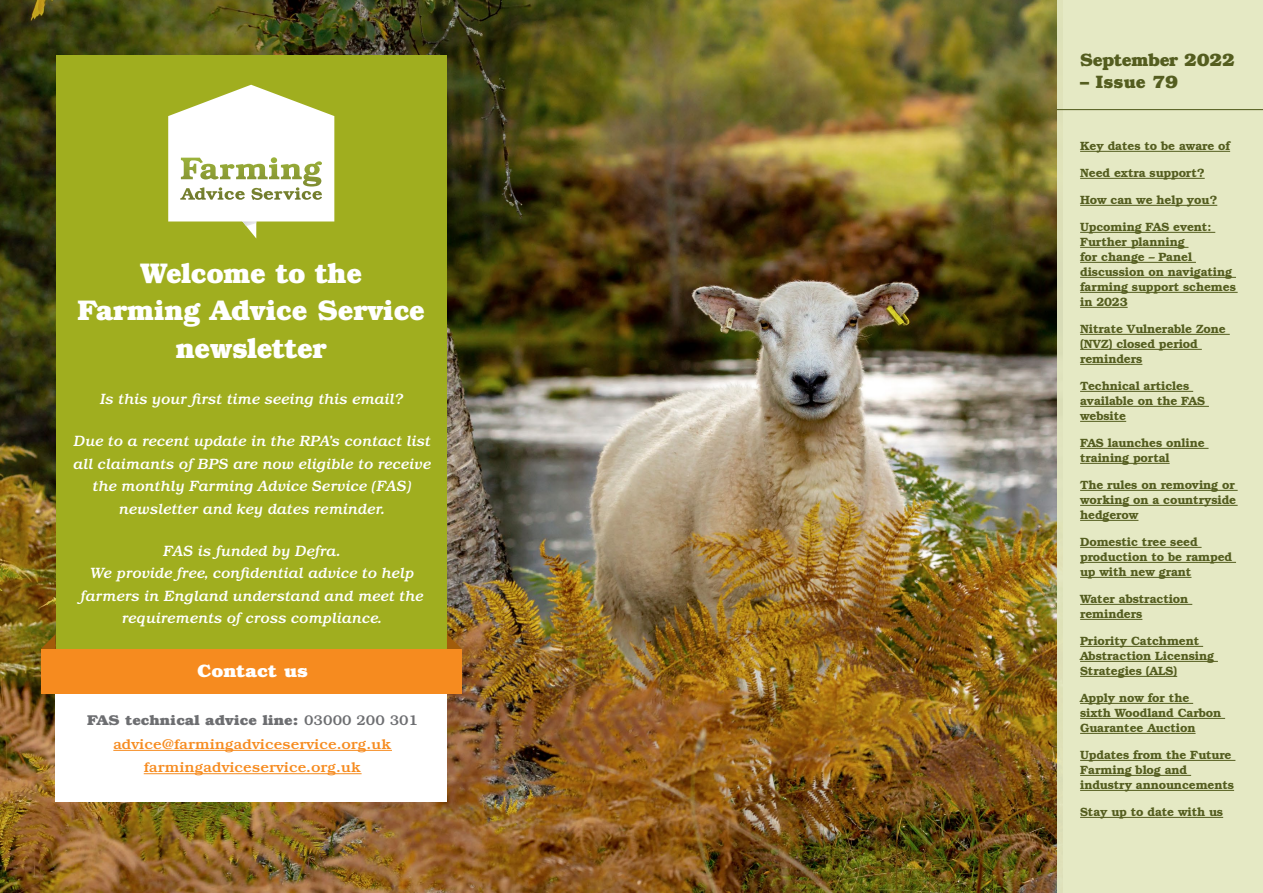
<style>
.page{position:relative;width:1263px;height:893px;background:#fff}
.page>*{position:absolute;margin:0;border:0;box-sizing:border-box;transform-origin:0 0}
.t1{font:700 28.5px/37.5px "Bookman Std";letter-spacing:-.01em;color:#fff;text-align:center}
.t2{font:700 18px "Bookman Std";letter-spacing:-.02em;color:#545d1f}
.t3{font:700 18px "Bookman Std";color:#fff;scale:1.09 1}
.t4{font:italic 500 15px/22.5px "Bookman Std";color:#fff;text-align:center}
.t5{font:500 14.25px/23.4px "Bookman Std";color:#f68b1f;text-align:center;scale:1.09 1}
.t6{font:600 12px/15px "Bookman Std";letter-spacing:-.01em;color:#545d1f}
.s1{font-weight:700;color:#6d6e71}
.s2{color:#6d6e71}
</style>
<div class="page">
<img style="left:0;top:0;width:1058px;height:893px">
<div style="left:1058px;top:0;width:205px;height:893px;background:#e4e8c1"></div>
<div style="left:56px;top:56px;width:391px;height:624px;background:#a0ae1f"></div>
<div style="left:56px;top:676px;width:391px;height:126px;background:#fff"></div>
<svg style="left:447px;top:634px;width:15px;height:15px"></svg>
<svg style="left:41px;top:634px;width:15px;height:15px"></svg>
<div style="left:41px;top:649px;width:421px;height:44px;background:#f68b1f"></div>
<hr style="left:1080px;top:151px;width:150px;height:1px;background:#545d1f">
<hr style="left:1080px;top:178px;width:125px;height:1px;background:#545d1f">
<hr style="left:1080px;top:205px;width:137px;height:1px;background:#545d1f">
<hr style="left:1080px;top:232px;width:135px;height:1px;background:#545d1f">
<hr style="left:1080px;top:247px;width:108px;height:1px;background:#545d1f">
<hr style="left:1080px;top:262px;width:116px;height:1px;background:#545d1f">
<hr style="left:1080px;top:277px;width:156px;height:1px;background:#545d1f">
<hr style="left:1080px;top:292px;width:158px;height:1px;background:#545d1f">
<hr style="left:1080px;top:307px;width:48px;height:1px;background:#545d1f">
<hr style="left:1080px;top:334px;width:150px;height:1px;background:#545d1f">
<hr style="left:1080px;top:349px;width:122px;height:1px;background:#545d1f">
<hr style="left:1080px;top:364px;width:62px;height:1px;background:#545d1f">
<hr style="left:1080px;top:391px;width:113px;height:1px;background:#545d1f">
<hr style="left:1080px;top:406px;width:129px;height:1px;background:#545d1f">
<hr style="left:1080px;top:421px;width:46px;height:1px;background:#545d1f">
<hr style="left:1080px;top:448px;width:128px;height:1px;background:#545d1f">
<hr style="left:1080px;top:463px;width:90px;height:1px;background:#545d1f">
<hr style="left:1080px;top:490px;width:158px;height:1px;background:#545d1f">
<hr style="left:1080px;top:505px;width:158px;height:1px;background:#545d1f">
<hr style="left:1080px;top:520px;width:58px;height:1px;background:#545d1f">
<hr style="left:1080px;top:547px;width:121px;height:1px;background:#545d1f">
<hr style="left:1080px;top:562px;width:156px;height:1px;background:#545d1f">
<hr style="left:1080px;top:577px;width:111px;height:1px;background:#545d1f">
<hr style="left:1080px;top:604px;width:112px;height:1px;background:#545d1f">
<hr style="left:1080px;top:619px;width:62px;height:1px;background:#545d1f">
<hr style="left:1080px;top:646px;width:123px;height:1px;background:#545d1f">
<hr style="left:1080px;top:661px;width:138px;height:1px;background:#545d1f">
<hr style="left:1080px;top:676px;width:97px;height:1px;background:#545d1f">
<hr style="left:1080px;top:703px;width:113px;height:1px;background:#545d1f">
<hr style="left:1080px;top:718px;width:145px;height:1px;background:#545d1f">
<hr style="left:1080px;top:733px;width:115px;height:1px;background:#545d1f">
<hr style="left:1080px;top:760px;width:155px;height:1px;background:#545d1f">
<hr style="left:1080px;top:775px;width:111px;height:1px;background:#545d1f">
<hr style="left:1080px;top:790px;width:154px;height:1px;background:#545d1f">
<hr style="left:1080px;top:817px;width:143px;height:1px;background:#545d1f">
<hr style="left:1057px;top:109px;width:206px;height:1px;background:#545d1f">
<svg style="left:168px;top:85px;width:166px;height:153px"></svg>
<hr style="left:113px;top:750px;width:279px;height:1px;background:#f68b1f">
<hr style="left:144px;top:773px;width:218px;height:1px;background:#f68b1f">
<h1 class="t1" style="left:78px;top:253px;width:349px">Welcome to the<br>Farming Advice Service newsletter</h1>
<p class="t4" style="left:100px;top:387px;width:305px">Is this your first time seeing this email?</p>
<p class="t4" style="left:73px;top:429px;width:360px">Due to a recent update in the RPA’s contact list all claimants of BPS are now eligible to receive the monthly Farming Advice Service (FAS) newsletter and key dates reminder.</p>
<p class="t4" style="left:81px;top:539px;width:344px">FAS is funded by Defra.<br>We provide free, confidential advice to help farmers in England understand and meet the requirements of cross compliance.</p>
<h2 class="t3" style="left:197px;top:659px;width:103px">Contact us</h2>
<p class="t5" style="left:87px;top:709px;width:305px"><span class="s1">FAS technical advice line:</span> <span class="s2">03000 200 301 </span>advice@farmingadviceservice.org.uk farmingadviceservice.org.uk</p>
<h2 class="t2" style="left:1080px;top:49px;width:157px">September 2022</h2>
<h2 class="t2" style="left:1080px;top:71px;width:100px">– Issue 79</h2>
<p class="t6" style="left:1080px;top:138px;width:151px">Key dates to be aware of</p>
<p class="t6" style="left:1080px;top:165px;width:126px">Need extra support?</p>
<p class="t6" style="left:1080px;top:192px;width:139px">How can we help you?</p>
<p class="t6" style="left:1080px;top:219px;width:157px">Upcoming FAS event:<br>Further planning<br>for change – Panel discussion on navigating farming support schemes in 2023</p>
<p class="t6" style="left:1080px;top:321px;width:147px">Nitrate Vulnerable Zone (NVZ) closed period reminders</p>
<p class="t6" style="left:1080px;top:378px;width:126px">Technical articles available on the FAS website</p>
<p class="t6" style="left:1080px;top:435px;width:126px">FAS launches online training portal</p>
<p class="t6" style="left:1080px;top:477px;width:158px;text-align:justify">The rules on removing or working on a countryside hedgerow</p>
<p class="t6" style="left:1080px;top:534px;width:154px">Domestic tree seed production to be ramped up with new grant</p>
<p class="t6" style="left:1080px;top:591px;width:110px">Water abstraction reminders</p>
<p class="t6" style="left:1080px;top:633px;width:135px">Priority Catchment<br>Abstraction Licensing<br>Strategies (ALS)</p>
<p class="t6" style="left:1080px;top:690px;width:143px">Apply now for the sixth Woodland Carbon<br>Guarantee Auction</p>
<p class="t6" style="left:1080px;top:747px;width:155px">Updates from the Future<br>Farming blog and industry announcements</p>
<p class="t6" style="left:1080px;top:804px;width:145px">Stay up to date with us</p>
</div>
